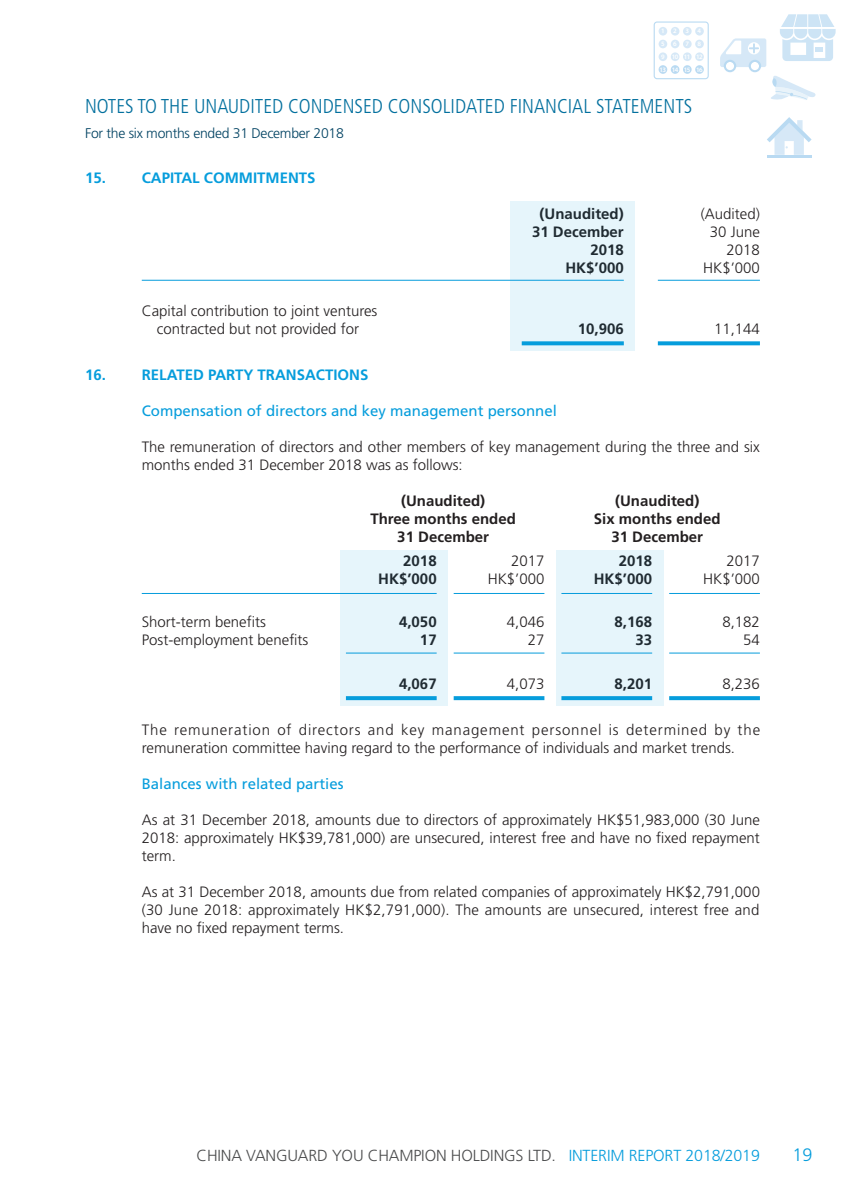
<style>
.page{position:relative;width:845px;height:1191px;background:#fff}
.page>*{position:absolute;margin:0;border:0;box-sizing:border-box;transform-origin:0 0}
.t1{font:300 condensed 20px "Frutiger LT Std";color:#03709e}
.t2{font:300 18px "Frutiger LT Std";color:#069ddc}
.t3{font:300 16px "Frutiger LT Std";letter-spacing:-.01em;color:#4b4c4d}
.Notes{font:300 15px/18px "Frutiger LT Std";color:#231f20}
.Note_Table_2_Colume{font:300 15px "Frutiger LT Std";color:#231f20}
.Note_Table_2_Colume-2{font:700 15px "Frutiger LT Std";color:#231f20}
.Notes_Subhead_2{font:15px "Frutiger LT Std";color:#069ddc}
.Notes_Subhead_1{font:700 15px "Frutiger LT Std";color:#069ddc}
.t4{font:300 14px "Frutiger LT Std";letter-spacing:-.02em;color:#004262}
.t5{font:600 6.8px "Myriad Pro";letter-spacing:-.1em;color:#fff}
.s1{color:#069ddc}
</style>
<div class="page">
<hr style="left:767px;top:155px;width:44px;height:3px;background:#add4f0">
<svg style="left:767px;top:117px;width:44px;height:38px"></svg>
<svg style="left:720px;top:14px;width:115px;height:86px"></svg>
<div style="left:653px;top:21px;width:56px;height:58px;border:1px solid #add4f0;border-radius:3px"></div>
<svg style="left:695px;top:65px;width:9px;height:9px"></svg>
<div style="left:683px;top:65px;width:8px;height:9px;background:#b9daf2;border-radius:50%"></div>
<div style="left:671px;top:65px;width:8px;height:9px;background:#b9daf2;border-radius:50%"></div>
<div style="left:658px;top:65px;width:9px;height:9px;background:#b9daf2;border-radius:50%"></div>
<div style="left:695px;top:52px;width:9px;height:9px;background:#d6e8f7;border-radius:50%"></div>
<div style="left:683px;top:52px;width:8px;height:9px;background:#d6e8f7;border-radius:50%"></div>
<div style="left:671px;top:52px;width:8px;height:9px;background:#d6e8f7;border-radius:50%"></div>
<div style="left:658px;top:52px;width:9px;height:9px;background:#d6e8f7;border-radius:50%"></div>
<div style="left:695px;top:40px;width:9px;height:8px;background:#d6e8f7;border-radius:50%"></div>
<div style="left:683px;top:40px;width:8px;height:8px;background:#d6e8f7;border-radius:50%"></div>
<div style="left:671px;top:40px;width:8px;height:8px;background:#d6e8f7;border-radius:50%"></div>
<div style="left:658px;top:40px;width:9px;height:8px;background:#d6e8f7;border-radius:50%"></div>
<div style="left:695px;top:27px;width:9px;height:9px;background:#d6e8f7;border-radius:50%"></div>
<div style="left:683px;top:27px;width:8px;height:9px;background:#d6e8f7;border-radius:50%"></div>
<div style="left:671px;top:27px;width:8px;height:9px;background:#d6e8f7;border-radius:50%"></div>
<svg style="left:658px;top:27px;width:9px;height:9px"></svg>
<hr style="left:142px;top:280px;width:482px;height:1px;background:#069ddc">
<hr style="left:658px;top:280px;width:102px;height:1px;background:#069ddc">
<svg style="left:658px;top:341px;width:102px;height:4px"></svg>
<hr style="left:142px;top:593px;width:295px;height:1px;background:#069ddc">
<hr style="left:454px;top:593px;width:90px;height:1px;background:#069ddc">
<hr style="left:669px;top:593px;width:91px;height:1px;background:#069ddc">
<hr style="left:454px;top:652px;width:90px;height:1px;background:#069ddc">
<hr style="left:669px;top:652px;width:91px;height:1px;background:#069ddc">
<svg style="left:454px;top:696px;width:90px;height:4px"></svg>
<svg style="left:669px;top:696px;width:91px;height:4px"></svg>
<div style="left:510px;top:201px;width:125px;height:150px;background:#e6f5fb"></div>
<div style="left:340px;top:549px;width:108px;height:156px;background:#e6f5fb"></div>
<div style="left:556px;top:549px;width:107px;height:156px;background:#e6f5fb"></div>
<p class="t5" style="left:661px;top:27px;width:5px">1</p>
<p class="t5" style="left:673px;top:27px;width:5px">2</p>
<p class="t5" style="left:685px;top:27px;width:5px">3</p>
<p class="t5" style="left:697px;top:27px;width:5px">4</p>
<p class="t5" style="left:661px;top:40px;width:5px">5</p>
<p class="t5" style="left:673px;top:40px;width:5px">6</p>
<p class="t5" style="left:685px;top:40px;width:5px">7</p>
<p class="t5" style="left:697px;top:40px;width:5px">8</p>
<p class="t5" style="left:661px;top:52px;width:43px">9 10 11 12</p>
<p class="t5" style="left:659px;top:65px;width:45px">13 14 15 16</p>
<h1 class="t1" style="left:85px;top:95px;width:609px">NOTES TO THE UNAUDITED CONDENSED CONSOLIDATED FINANCIAL STATEMENTS</h1>
<p class="t4" style="left:85px;top:125px;width:260px">For the six months ended 31 December 2018</p>
<p class="Notes_Subhead_1" style="left:85px;top:169px;width:232px">15. CAPITAL COMMITMENTS</p>
<p class="Note_Table_2_Colume-2" style="left:539px;top:205px;width:86px">(Unaudited)</p>
<p class="Note_Table_2_Colume" style="left:700px;top:205px;width:61px">(Audited)</p>
<p class="Note_Table_2_Colume-2" style="left:532px;top:223px;width:93px">31 December</p>
<p class="Note_Table_2_Colume" style="left:710px;top:223px;width:52px">30 June</p>
<p class="Note_Table_2_Colume-2" style="left:590px;top:241px;width:35px">2018</p>
<p class="Note_Table_2_Colume" style="left:726px;top:241px;width:35px">2018</p>
<p class="Note_Table_2_Colume-2" style="left:565px;top:259px;width:60px">HK$’000</p>
<p class="Note_Table_2_Colume" style="left:703px;top:259px;width:58px">HK$’000</p>
<p class="Note_Table_2_Colume" style="left:142px;top:303px;width:237px">Capital contribution to joint ventures</p>
<p class="Note_Table_2_Colume" style="left:157px;top:321px;width:204px">contracted but not provided for</p>
<p class="Note_Table_2_Colume-2" style="left:578px;top:320px;width:47px">10,906</p>
<p class="Note_Table_2_Colume" style="left:714px;top:321px;width:47px">11,144</p>
<p class="Notes_Subhead_1" style="left:85px;top:366px;width:285px">16. RELATED PARTY TRANSACTIONS</p>
<p class="Notes_Subhead_2" style="left:142px;top:402px;width:417px">Compensation of directors and key management personnel</p>
<p class="Notes" style="left:142px;top:438px;width:619px">The remuneration of directors and other members of key management during the three and six months ended 31 December 2018 was as follows:</p>
<p class="Note_Table_2_Colume-2" style="left:401px;top:492px;width:86px">(Unaudited)</p>
<p class="Note_Table_2_Colume-2" style="left:615px;top:492px;width:86px">(Unaudited)</p>
<p class="Note_Table_2_Colume-2" style="left:370px;top:510px;width:147px">Three months ended</p>
<p class="Note_Table_2_Colume-2" style="left:594px;top:510px;width:128px">Six months ended</p>
<p class="Note_Table_2_Colume-2" style="left:397px;top:528px;width:93px">31 December</p>
<p class="Note_Table_2_Colume-2" style="left:611px;top:528px;width:93px">31 December</p>
<p class="Note_Table_2_Colume-2" style="left:403px;top:552px;width:35px">2018</p>
<p class="Note_Table_2_Colume" style="left:511px;top:552px;width:35px">2017</p>
<p class="Note_Table_2_Colume-2" style="left:619px;top:552px;width:35px">2018</p>
<p class="Note_Table_2_Colume" style="left:726px;top:552px;width:35px">2017</p>
<p class="Note_Table_2_Colume-2" style="left:378px;top:570px;width:60px">HK$’000</p>
<p class="Note_Table_2_Colume" style="left:488px;top:570px;width:58px">HK$’000</p>
<p class="Note_Table_2_Colume-2" style="left:594px;top:570px;width:60px">HK$’000</p>
<p class="Note_Table_2_Colume" style="left:703px;top:570px;width:58px">HK$’000</p>
<p class="Note_Table_2_Colume" style="left:142px;top:614px;width:126px">Short-term benefits</p>
<p class="Note_Table_2_Colume-2" style="left:399px;top:613px;width:39px">4,050</p>
<p class="Note_Table_2_Colume" style="left:507px;top:614px;width:39px">4,046</p>
<p class="Note_Table_2_Colume-2" style="left:614px;top:613px;width:39px">8,168</p>
<p class="Note_Table_2_Colume" style="left:722px;top:614px;width:39px">8,182</p>
<p class="Note_Table_2_Colume" style="left:142px;top:632px;width:168px">Post-employment benefits</p>
<p class="Note_Table_2_Colume-2" style="left:420px;top:631px;width:18px">17</p>
<p class="Note_Table_2_Colume" style="left:528px;top:632px;width:18px">27</p>
<p class="Note_Table_2_Colume-2" style="left:635px;top:631px;width:18px">33</p>
<p class="Note_Table_2_Colume" style="left:743px;top:632px;width:18px">54</p>
<p class="Note_Table_2_Colume-2" style="left:399px;top:675px;width:39px">4,067</p>
<p class="Note_Table_2_Colume" style="left:507px;top:675px;width:39px">4,073</p>
<p class="Note_Table_2_Colume-2" style="left:614px;top:675px;width:39px">8,201</p>
<p class="Note_Table_2_Colume" style="left:722px;top:675px;width:39px">8,236</p>
<p class="Notes" style="left:142px;top:721px;width:620px">The remuneration of directors and key management personnel is determined by the remuneration committee having regard to the performance of individuals and market trends.</p>
<p class="Notes_Subhead_2" style="left:142px;top:775px;width:203px">Balances with related parties</p>
<p class="Notes" style="left:142px;top:811px;width:619px;text-align:justify">As at 31 December 2018, amounts due to directors of approximately HK$51,983,000 (30 June 2018: approximately HK$39,781,000) are unsecured, interest free and have no fixed repayment term.</p>
<p class="Notes" style="left:142px;top:883px;width:620px;text-align:justify">As at 31 December 2018, amounts due from related companies of approximately HK$2,791,000 (30 June 2018: approximately HK$2,791,000). The amounts are unsecured, interest free and have no fixed repayment terms.</p>
<p class="t3" style="left:196px;top:1146px;width:565px">CHINA VANGUARD YOU CHAMPION HOLDINGS LTD. <span class="s1">INTERIM REPORT 2018/2019</span></p>
<p class="t2" style="left:792px;top:1144px;width:22px">19</p>
</div>
